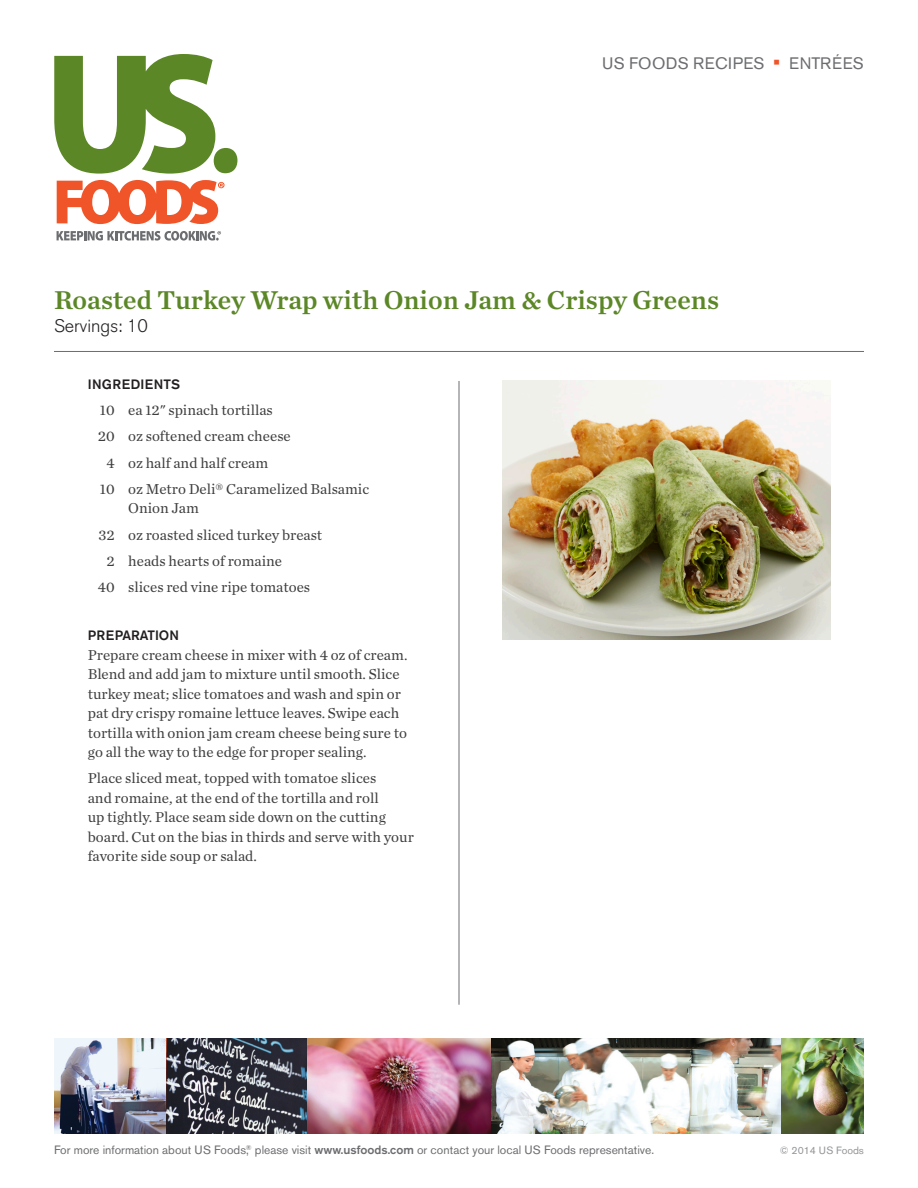
<style>
.page{position:relative;width:918px;height:1188px;background:#fff}
.page>*{position:absolute;margin:0;border:0;box-sizing:border-box;transform-origin:0 0}
.Ingredient_Indents{font:27px "Chronicle Text G1 Semi";color:#5c8727}
.t1{font:300 18px "Akzidenz Grotesk BE";color:#231f20}
.t2{font:16.5px "Akzidenz Grotesk BE";letter-spacing:.02em;color:#6c6d70}
.Ingredient_Indents-2{font:15px/19.5px "Chronicle Text G1";color:#3e3e3f}
.Body_Copy{font:500 13.5px "Akzidenz Grotesk BE";letter-spacing:.04em;color:#231f20}
.Ingredient_Indents-3{font:500 13.5px "Akzidenz Grotesk BE";color:#231f20}
.t3{font:12px "Akzidenz Grotesk BE";color:#6c6d70}
.t4{font:10.5px "Akzidenz Grotesk BE";color:#939598}
.s1{font-weight:700;font-size:19.5px;color:#f05429}
.s2{font-weight:500}
</style>
<div class="page">
<div style="left:214px;top:148px;width:23px;height:25px;background:#5c8727;border-radius:50%"></div>
<svg style="left:54px;top:54px;width:161px;height:120px"></svg>
<svg style="left:57px;top:180px;width:168px;height:44px"></svg>
<svg style="left:57px;top:231px;width:164px;height:10px"></svg>
<img style="left:54px;top:1038px;width:113px;height:96px">
<img style="left:167px;top:1038px;width:614px;height:96px">
<img style="left:781px;top:1038px;width:83px;height:96px">
<hr style="left:54px;top:351px;width:810px;height:1px;background:#6c6d70">
<hr style="left:459px;top:381px;width:1px;height:624px;background:#6c6d70">
<img style="left:503px;top:381px;width:327px;height:258px">
<p class="t2" style="left:602px;top:53px;width:263px">US FOODS RECIPES <span class="s1">•</span> ENTRÉES</p>
<p class="Ingredient_Indents" style="left:54px;top:279px;width:667px">Roasted Turkey Wrap with Onion Jam &amp; Crispy Greens</p>
<p class="t1" style="left:54px;top:315px;width:95px">Servings: 10</p>
<p class="Body_Copy" style="left:88px;top:376px;width:94px">INGREDIENTS</p>
<p class="Ingredient_Indents-2" style="left:100px;top:400px;width:174px">10 ea 12" spinach tortillas</p>
<p class="Ingredient_Indents-2" style="left:98px;top:426px;width:194px">20 oz softened cream cheese</p>
<p class="Ingredient_Indents-2" style="left:107px;top:452px;width:163px">4 oz half and half cream</p>
<p class="Ingredient_Indents-2" style="left:128px;top:478px;width:242px;text-indent:-28px">10 oz Metro Deli® Caramelized Balsamic<br>Onion Jam</p>
<p class="Ingredient_Indents-2" style="left:99px;top:524px;width:225px">32 oz roasted sliced turkey breast</p>
<p class="Ingredient_Indents-2" style="left:107px;top:550px;width:177px">2 heads hearts of romaine</p>
<p class="Ingredient_Indents-2" style="left:98px;top:577px;width:214px">40 slices red vine ripe tomatoes</p>
<p class="Ingredient_Indents-3" style="left:88px;top:627px;width:93px">PREPARATION</p>
<p class="Ingredient_Indents-2" style="left:88px;top:644px;width:321px">Prepare cream cheese in mixer with 4 oz of cream.<br>Blend and add jam to mixture until smooth. Slice turkey meat; slice tomatoes and wash and spin or pat dry crispy romaine lettuce leaves. Swipe each tortilla with onion jam cream cheese being sure to go all the way to the edge for proper sealing.</p>
<p class="Ingredient_Indents-2" style="left:88px;top:768px;width:328px">Place sliced meat, topped with tomatoe slices<br>and romaine, at the end of the tortilla and roll<br>up tightly. Place seam side down on the cutting board. Cut on the bias in thirds and serve with your favorite side soup or salad.</p>
<p class="t3" style="left:54px;top:1143px;width:602px">For more information about US Foods,<sup>®</sup> please visit <span class="s2">www.usfoods.com</span> or contact your local US Foods representative.</p>
<p class="t4" style="left:780px;top:1144px;width:86px">© 2014 US Foods</p>
</div>
